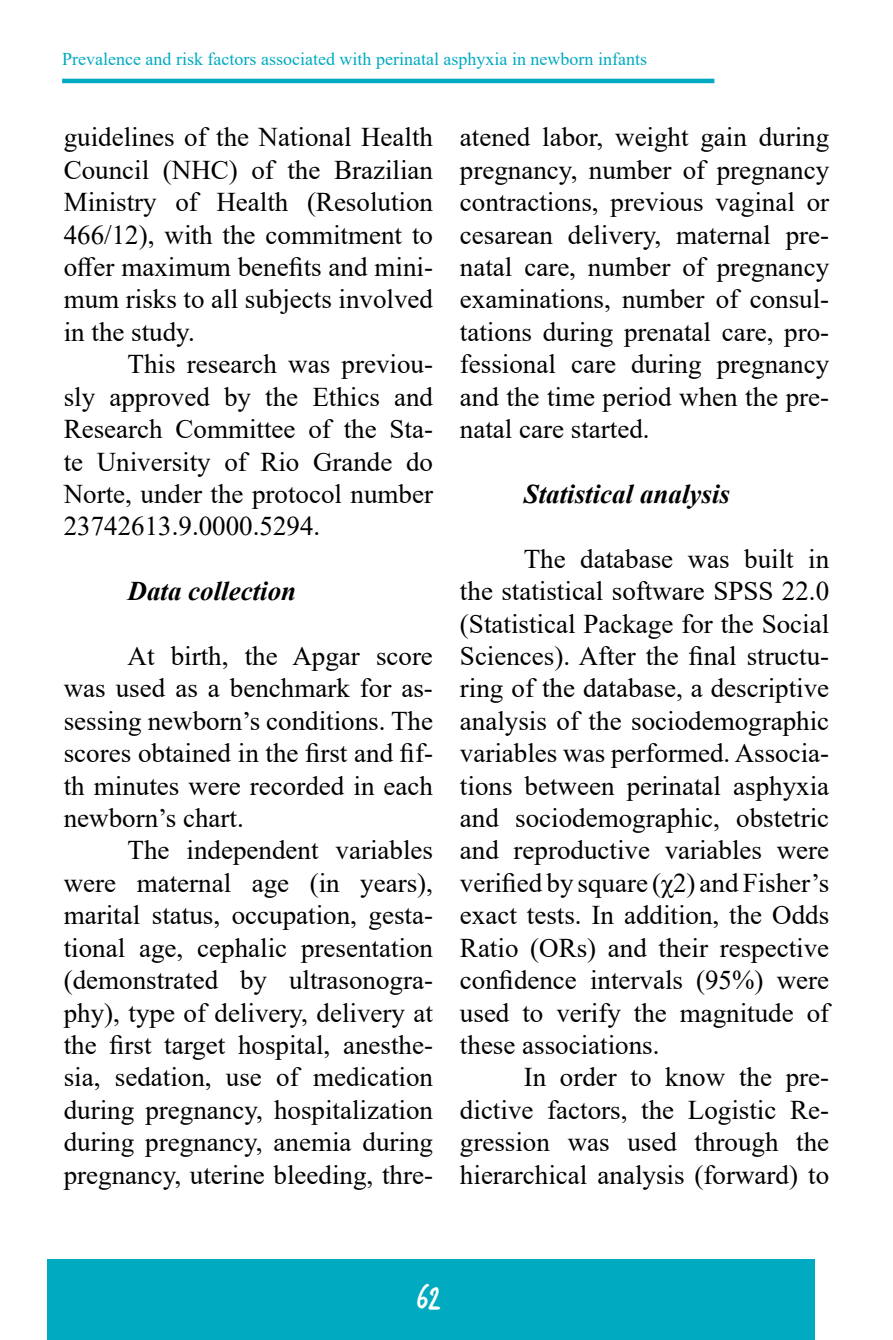
<style>
.page{position:relative;width:893px;height:1340px;background:#fff}
.page>*{position:absolute;margin:0;border:0;box-sizing:border-box;transform-origin:0 0}
.t1{font:36px "Trash Hand";color:#fff}
.t2{font:27px/32.4px "Times New Roman";color:#000;text-align:justify}
.t3{font:italic 700 27px "Times New Roman";color:#000}
.t4{font:18px "Times New Roman";color:#00aac1}
</style>
<div class="page">
<div style="left:47px;top:1258px;width:767px;height:81px;background:#00abc1"></div>
<hr style="left:62px;top:79px;width:652px;height:4px;background:#00abc2">
<p class="t4" style="left:62px;top:47px;width:586px">Prevalence and risk factors associated with perinatal asphyxia in newborn infants</p>
<p class="t2" style="left:64px;top:120px;width:371px">guidelines of the National Health Council (NHC) of the Brazilian Ministry of Health (Resolution 466/12), with the commitment to offer maximum benefits and mini&shy;mum risks to all subjects involved in the study.</p>
<p class="t2" style="left:64px;top:347px;width:371px;text-indent:64px">This research was previou&shy;sly approved by the Ethics and Research Committee of the Sta&shy;te University of Rio Grande do Norte, under the protocol number 23742613.9.0000.5294.</p>
<p class="t3" style="left:128px;top:572px;width:170px">Data collection</p>
<p class="t2" style="left:64px;top:639px;width:371px;text-indent:64px">At birth, the Apgar score was used as a benchmark for as&shy;sessing newborn’s conditions. The scores obtained in the first and fif&shy;th minutes were recorded in each newborn’s chart.</p>
<p class="t2" style="left:64px;top:833px;width:371px;text-indent:64px">The independent variables were maternal age (in years), marital status, occupation, gesta&shy;tional age, cephalic presentation (demonstrated by ultrasonogra&shy;phy), type of delivery, delivery at the first target hospital, anesthe&shy;sia, sedation, use of medication during pregnancy, hospitalization during pregnancy, anemia during pregnancy, uterine bleeding, thre-</p>
<p class="t2" style="left:460px;top:120px;width:371px">atened labor, weight gain during pregnancy, number of pregnancy contractions, previous vaginal or cesarean delivery, maternal pre&shy;natal care, number of pregnancy examinations, number of consul&shy;tations during prenatal care, pro&shy;fessional care during pregnancy and the time period when the pre&shy;natal care started.</p>
<p class="t3" style="left:524px;top:475px;width:208px">Statistical analysis</p>
<p class="t2" style="left:460px;top:541px;width:371px;text-indent:64px">The database was built in the statistical software SPSS 22.0 (Statistical Package for the Social Sciences). After the final structu&shy;ring of the database, a descriptive analysis of the sociodemographic variables was performed. Associa&shy;tions between perinatal asphyxia and sociodemographic, obstetric and reproductive variables were verified by square (χ2) and Fisher’s exact tests. In addition, the Odds Ratio (ORs) and their respective confidence intervals (95%) were used to verify the magnitude of these associations.</p>
<p class="t2" style="left:460px;top:1060px;width:371px;text-indent:64px">In order to know the pre&shy;dictive factors, the Logistic Re&shy;gression was used through the hierarchical analysis (forward) to</p>
<h1 class="t1" style="left:417px;top:1280px;width:26px">62</h1>
</div>
